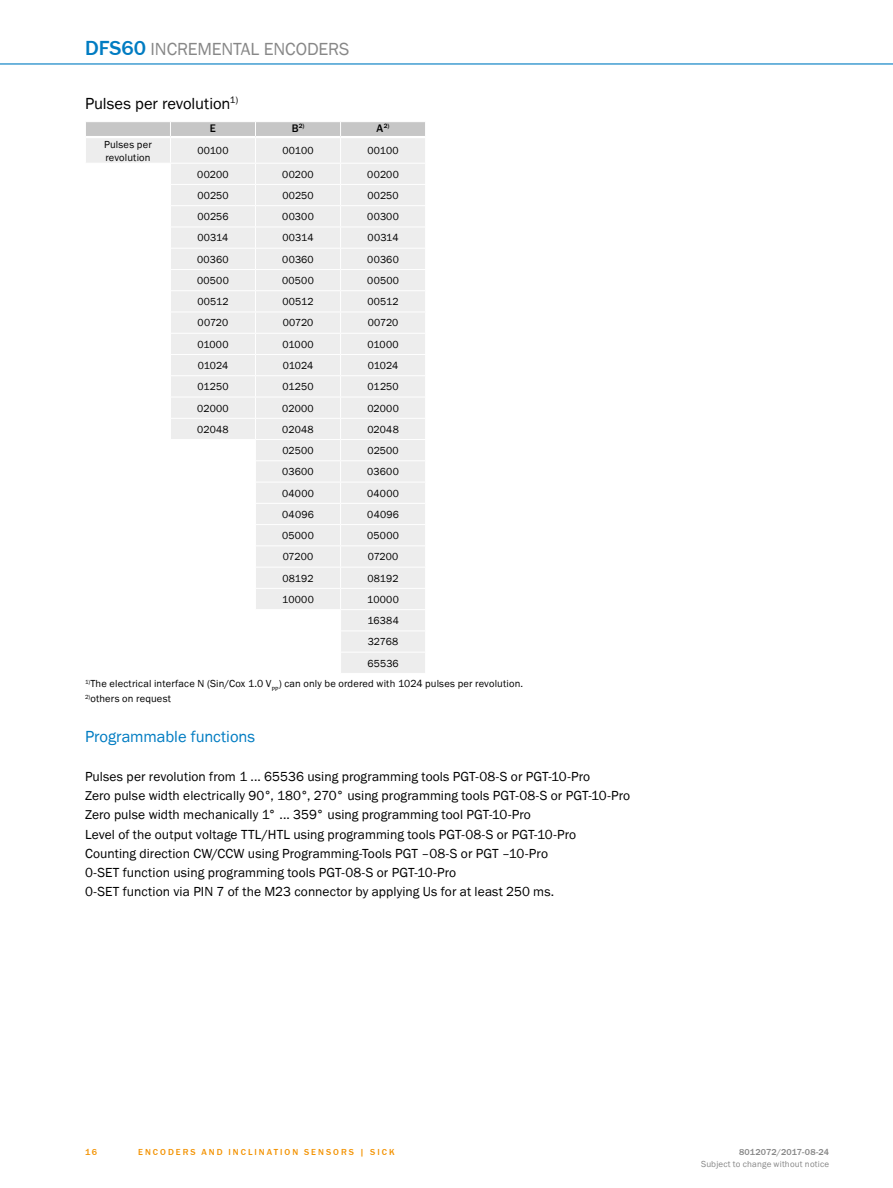
<style>
.page{position:relative;width:893px;height:1188px;background:#fff}
.page>*{position:absolute;margin:0;border:0;box-sizing:border-box;transform-origin:0 0}
.t1{font:18px "SICK Franklin";letter-spacing:-.01em;color:#878787}
.t2{font:16.5px "SICK Franklin";color:#000}
.t3{font:16.5px "SICK Franklin";letter-spacing:-.005em;color:#007cc2}
.t4{font:13.5px/19.2px "SICK Franklin";letter-spacing:.005em;color:#000}
.t5{font:500 11.25px "SICK Franklin";color:#000}
.t6{font:10.5px/12.6px "SICK Franklin";letter-spacing:.015em;color:#000}
.t7{font:500 9px "SICK Franklin";letter-spacing:.225em;color:#f39200}
.t8{font:9px "SICK Franklin";letter-spacing:.02em;color:#878787}
.t9{font:500 9px "SICK Franklin";letter-spacing:.005em;color:#878787}
.t10{font:500 6.45px "SICK Franklin";color:#000}
.s1{font-weight:500;font-size:21px;color:#007cc2}
.s2{font-size:11.25px}
</style>
<div class="page">
<hr style="left:0;top:63px;width:893px;height:2px;background:#007cc2">
<svg style="left:86px;top:122px;width:339px;height:551px"></svg>
<h1 class="t1" style="left:85px;top:38px;width:264px"><span class="s1">DFS60</span> Incremental encoders</h1>
<p class="t2" style="left:85px;top:93px;width:155px">Pulses per revolution<sup>1)</sup></p>
<p class="t5" style="left:210px;top:121px;width:8px">E</p>
<p class="t10" style="left:292px;top:122px;width:14px"><span class="s2">B</span>2)</p>
<p class="t10" style="left:377px;top:122px;width:14px"><span class="s2">A</span>2)</p>
<p class="t6" style="left:104px;top:138px;width:49px">Pulses per revolution</p>
<p class="t6" style="left:197px;top:145px;width:33px">00100</p>
<p class="t6" style="left:282px;top:145px;width:33px">00100</p>
<p class="t6" style="left:367px;top:145px;width:33px">00100</p>
<p class="t6" style="left:197px;top:168px;width:33px">00200</p>
<p class="t6" style="left:282px;top:168px;width:33px">00200</p>
<p class="t6" style="left:367px;top:168px;width:33px">00200</p>
<p class="t6" style="left:197px;top:189px;width:33px">00250</p>
<p class="t6" style="left:282px;top:189px;width:33px">00250</p>
<p class="t6" style="left:367px;top:189px;width:33px">00250</p>
<p class="t6" style="left:197px;top:211px;width:33px">00256</p>
<p class="t6" style="left:282px;top:211px;width:33px">00300</p>
<p class="t6" style="left:367px;top:211px;width:33px">00300</p>
<p class="t6" style="left:197px;top:232px;width:32px">00314</p>
<p class="t6" style="left:283px;top:232px;width:32px">00314</p>
<p class="t6" style="left:368px;top:232px;width:32px">00314</p>
<p class="t6" style="left:197px;top:253px;width:33px">00360</p>
<p class="t6" style="left:282px;top:253px;width:33px">00360</p>
<p class="t6" style="left:367px;top:253px;width:33px">00360</p>
<p class="t6" style="left:197px;top:274px;width:33px">00500</p>
<p class="t6" style="left:282px;top:274px;width:33px">00500</p>
<p class="t6" style="left:367px;top:274px;width:33px">00500</p>
<p class="t6" style="left:197px;top:296px;width:33px">00512</p>
<p class="t6" style="left:282px;top:296px;width:33px">00512</p>
<p class="t6" style="left:367px;top:296px;width:33px">00512</p>
<p class="t6" style="left:198px;top:317px;width:32px">00720</p>
<p class="t6" style="left:283px;top:317px;width:32px">00720</p>
<p class="t6" style="left:368px;top:317px;width:32px">00720</p>
<p class="t6" style="left:197px;top:338px;width:33px">01000</p>
<p class="t6" style="left:282px;top:338px;width:33px">01000</p>
<p class="t6" style="left:367px;top:338px;width:33px">01000</p>
<p class="t6" style="left:198px;top:359px;width:32px">01024</p>
<p class="t6" style="left:283px;top:359px;width:32px">01024</p>
<p class="t6" style="left:368px;top:359px;width:32px">01024</p>
<p class="t6" style="left:197px;top:381px;width:33px">01250</p>
<p class="t6" style="left:283px;top:381px;width:33px">01250</p>
<p class="t6" style="left:368px;top:381px;width:33px">01250</p>
<p class="t6" style="left:197px;top:402px;width:33px">02000</p>
<p class="t6" style="left:282px;top:402px;width:33px">02000</p>
<p class="t6" style="left:367px;top:402px;width:33px">02000</p>
<p class="t6" style="left:197px;top:423px;width:33px">02048</p>
<p class="t6" style="left:282px;top:423px;width:33px">02048</p>
<p class="t6" style="left:367px;top:423px;width:33px">02048</p>
<p class="t6" style="left:282px;top:444px;width:33px">02500</p>
<p class="t6" style="left:367px;top:444px;width:33px">02500</p>
<p class="t6" style="left:282px;top:466px;width:33px">03600</p>
<p class="t6" style="left:367px;top:466px;width:33px">03600</p>
<p class="t6" style="left:282px;top:487px;width:33px">04000</p>
<p class="t6" style="left:367px;top:487px;width:33px">04000</p>
<p class="t6" style="left:282px;top:508px;width:33px">04096</p>
<p class="t6" style="left:367px;top:508px;width:33px">04096</p>
<p class="t6" style="left:282px;top:529px;width:33px">05000</p>
<p class="t6" style="left:367px;top:529px;width:33px">05000</p>
<p class="t6" style="left:283px;top:551px;width:32px">07200</p>
<p class="t6" style="left:368px;top:551px;width:32px">07200</p>
<p class="t6" style="left:283px;top:572px;width:33px">08192</p>
<p class="t6" style="left:368px;top:572px;width:33px">08192</p>
<p class="t6" style="left:282px;top:593px;width:33px">10000</p>
<p class="t6" style="left:367px;top:593px;width:33px">10000</p>
<p class="t6" style="left:367px;top:614px;width:33px">16384</p>
<p class="t6" style="left:368px;top:636px;width:32px">32768</p>
<p class="t6" style="left:367px;top:657px;width:33px">65536</p>
<p class="t6" style="left:85px;top:678px;width:440px"><sup>1)</sup>The electrical interface N (Sin/Cox 1.0 V<sub>PP</sub>) can only be ordered with 1024 pulses per revolution.</p>
<p class="t6" style="left:85px;top:693px;width:88px"><sup>2)</sup>others on request</p>
<p class="t3" style="left:85px;top:727px;width:172px">Programmable functions</p>
<p class="t4" style="left:85px;top:767px;width:547px">Pulses per revolution from 1 ... 65536 using programming tools PGT-08-S or PGT-10-Pro<br>Zero pulse width electrically 90°, 180°, 270° using programming tools PGT-08-S or PGT-10-Pro Zero pulse width mechanically 1° ... 359° using programming tool PGT-10-Pro<br>Level of the output voltage TTL/HTL using programming tools PGT-08-S or PGT-10-Pro Counting direction CW/CCW using Programming-Tools PGT –08-S or PGT –10-Pro<br>0-SET function using programming tools PGT-08-S or PGT-10-Pro<br>0-SET function via PIN 7 of the M23 connector by applying Us for at least 250 ms.</p>
<p class="t7" style="left:85px;top:1146px;width:14px">16</p>
<p class="t7" style="left:138px;top:1146px;width:239px">ENCODERS AND INCLINATION SENSORS | SIC</p>
<p class="t7" style="left:389px;top:1146px;width:7px">K</p>
<p class="t9" style="left:739px;top:1146px;width:92px">8012072/2017-08-24</p>
<p class="t8" style="left:701px;top:1159px;width:130px">Subject to change without notice</p>
</div>
